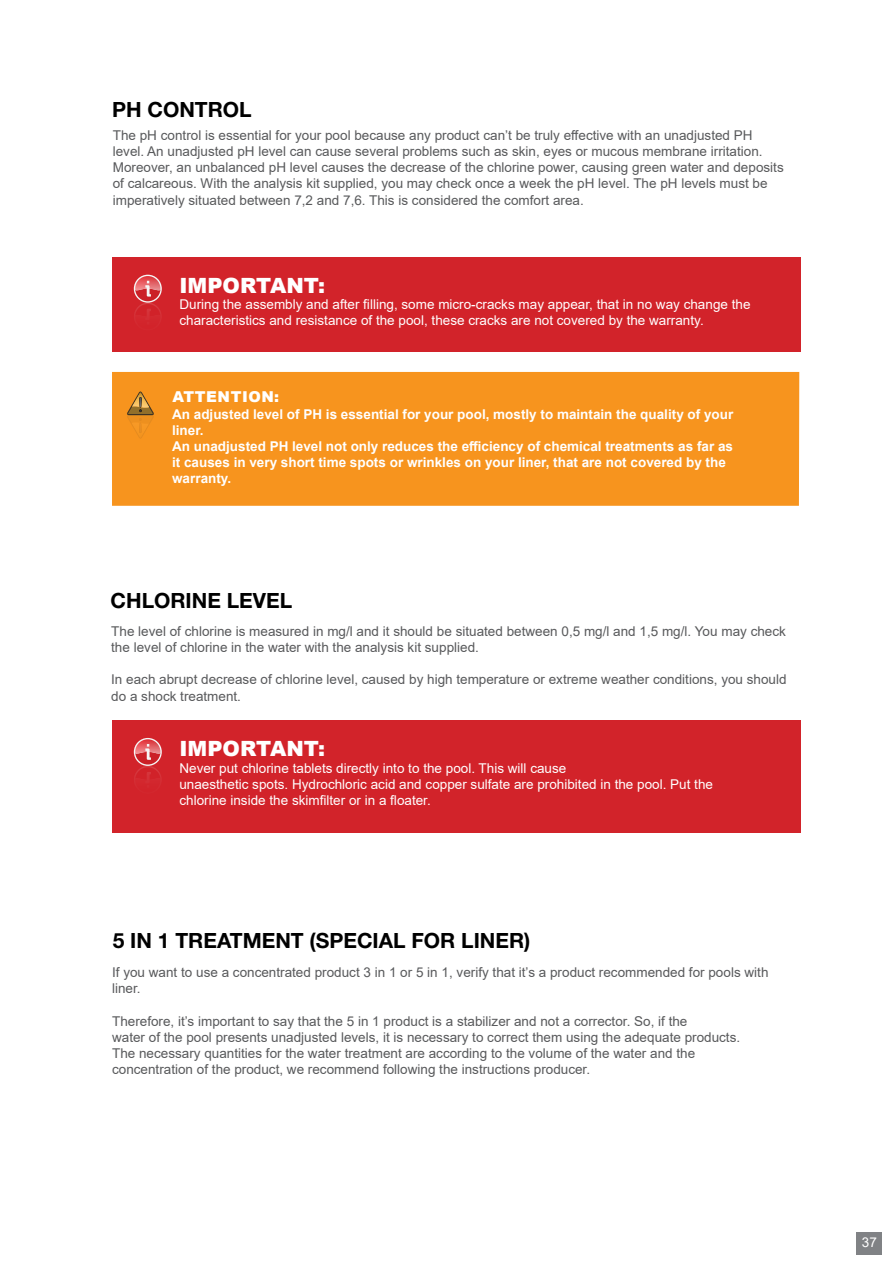
<style>
.page{position:relative;width:893px;height:1263px;background:#fff}
.page>*{position:absolute;margin:0;border:0;box-sizing:border-box;transform-origin:0 0}
.t1{font:700 21px "Helvetica Neue LT Std";color:#000}
.t2{font:900 21px "Arial";color:#fff}
.t3{font:900 15px "Arial";letter-spacing:.035em;color:#fff}
.t4{font:13.5px/16.2px "Arial";color:#58595b}
.t5{font:13.5px/16.2px "Arial";color:#fff}
.t6{font:700 13.5px/16.2px "Arial";color:#fff}
</style>
<div class="page">
<div style="left:112px;top:257px;width:689px;height:95px;background:#d2232a"></div>
<div style="left:112px;top:720px;width:689px;height:112px;background:#d2232a"></div>
<svg style="left:134px;top:275px;width:28px;height:28px"></svg>
<svg style="left:135px;top:276px;width:26px;height:37px"></svg>
<svg style="left:134px;top:738px;width:28px;height:28px"></svg>
<svg style="left:135px;top:739px;width:26px;height:36px"></svg>
<div style="left:112px;top:372px;width:687px;height:134px;background:#f7941e"></div>
<svg style="left:127px;top:391px;width:27px;height:48px"></svg>
<div style="left:857px;top:1232px;width:25px;height:22px;background:#808285"></div>
<h1 class="t1" style="left:112px;top:97px;width:141px">PH CONTROL</h1>
<p class="t4" style="left:113px;top:127px;width:672px">The pH control is essential for your pool because any product can’t be truly effective with an unadjusted PH level. An unadjusted pH level can cause several problems such as skin, eyes or mucous membrane irritation.<br>Moreover, an unbalanced pH level causes the decrease of the chlorine power, causing green water and deposits of calcareous. With the analysis kit supplied, you may check once a week the pH level. The pH levels must be imperatively situated between 7,2 and 7,6. This is considered the comfort area.</p>
<h1 class="t2" style="left:179px;top:270px;width:147px">IMPORTANT:</h1>
<p class="t5" style="left:179px;top:296px;width:573px">During the assembly and after filling, some micro-cracks may appear, that in no way change the characteristics and resistance of the pool, these cracks are not covered by the warranty.</p>
<p class="t3" style="left:172px;top:386px;width:108px">ATTENTION:</p>
<p class="t6" style="left:172px;top:406px;width:563px">An adjusted level of PH is essential for your pool, mostly to maintain the quality of your liner.<br>An unadjusted PH level not only reduces the efficiency of chemical treatments as far as it causes in very short time spots or wrinkles on your liner, that are not covered by the warranty.</p>
<h1 class="t1" style="left:111px;top:588px;width:183px">CHLORINE LEVEL</h1>
<p class="t4" style="left:111px;top:623px;width:676px">The level of chlorine is measured in mg/l and it should be situated between 0,5 mg/l and 1,5 mg/l. You may check the level of chlorine in the water with the analysis kit supplied.</p>
<p class="t4" style="left:111px;top:671px;width:677px">In each abrupt decrease of chlorine level, caused by high temperature or extreme weather conditions, you should do a shock treatment.</p>
<h1 class="t2" style="left:179px;top:733px;width:147px">IMPORTANT:</h1>
<p class="t5" style="left:179px;top:759px;width:535px">Never put chlorine tablets directly into to the pool. This will cause<br>unaesthetic spots. Hydrochloric acid and copper sulfate are prohibited in the pool. Put the chlorine inside the skimfilter or in a floater.</p>
<h1 class="t1" style="left:113px;top:927px;width:419px">5 IN 1 TREATMENT (SPECIAL FOR LINER)</h1>
<p class="t4" style="left:112px;top:964px;width:658px">If you want to use a concentrated product 3 in 1 or 5 in 1, verify that it’s a product recommended for pools with liner.</p>
<p class="t4" style="left:112px;top:1013px;width:630px">Therefore, it’s important to say that the 5 in 1 product is a stabilizer and not a corrector. So, if the<br>water of the pool presents unadjusted levels, it is necessary to correct them using the adequate products.<br>The necessary quantities for the water treatment are according to the volume of the water and the concentration of the product, we recommend following the instructions producer.</p>
<p class="t5" style="left:862px;top:1234px;width:17px">37</p>
</div>
